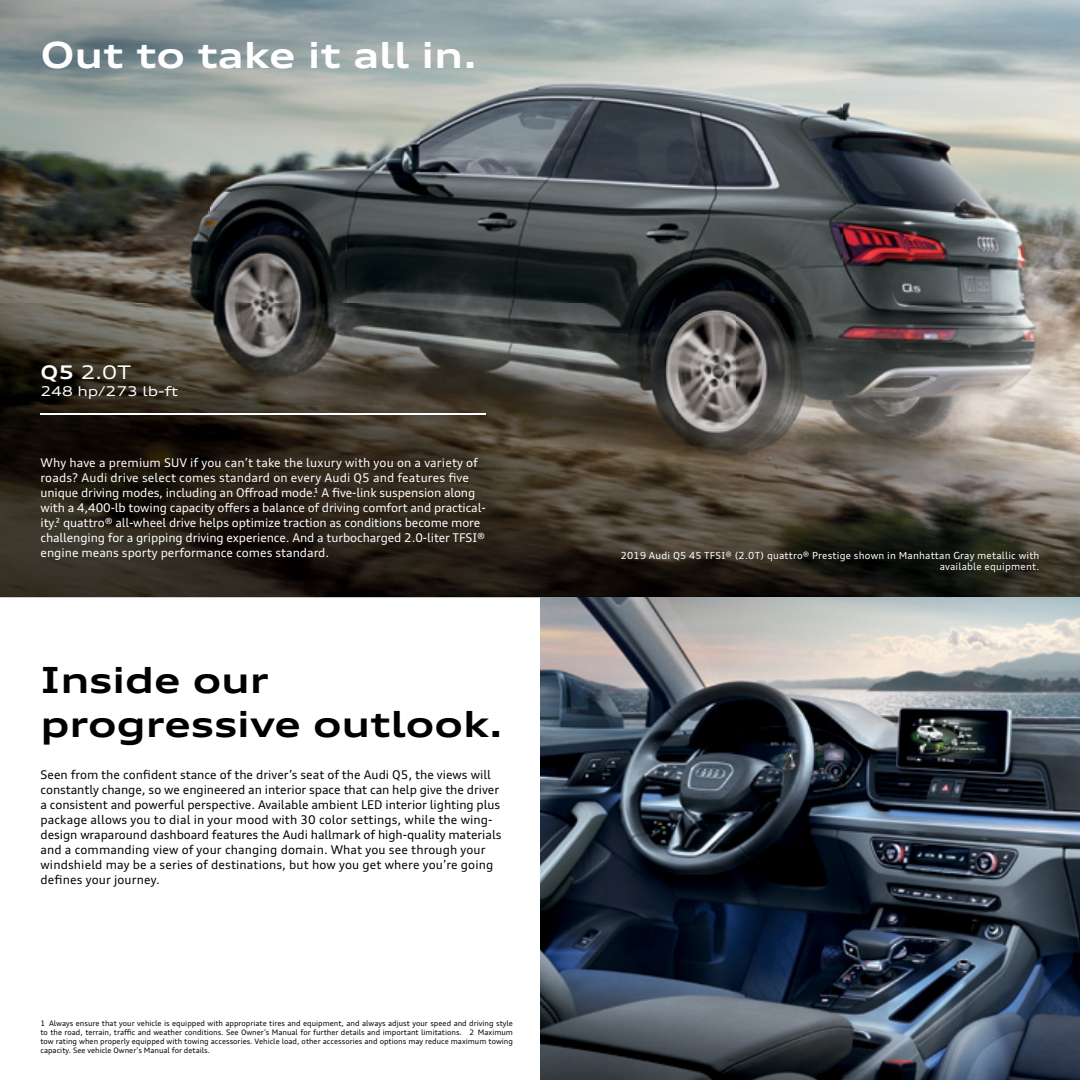
<style>
.page{position:relative;width:1080px;height:1080px;background:#fff}
.page>*{position:absolute;margin:0;border:0;box-sizing:border-box;transform-origin:0 0}
.t1{font:700 expanded 36px/43.5px "Audi Type";color:#000}
.t2{font:700 expanded 36px "Audi Type";color:#fff}
.t3{font:expanded 18.75px "Audi Type";color:#fff}
.t4{font:expanded 13.5px "Audi Type";color:#fff}
.t5{font:12px/15px "Audi Type";color:#000}
.t6{font:12px/15px "Audi Type";letter-spacing:-.01em;color:#fff}
.t7{font:9.75px/11.2px "Audi Type";letter-spacing:.02em;color:#fff;text-align:right}
.t8{font:7.5px/9px "Audi Type";color:#000;text-align:justify}
.s1{font-weight:700}
</style>
<div class="page">
<img style="left:0;top:0;width:1080px;height:597px">
<img style="left:540px;top:597px;width:540px;height:483px">
<img style="left:0;top:0;width:842px;height:405px">
<hr style="left:40px;top:413px;width:446px;height:2px;background:#fff">
<h1 class="t2" style="left:40px;top:33px;width:438px">Out to take it all in.</h1>
<h2 class="t3" style="left:40px;top:361px;width:92px"><span class="s1">Q5</span> 2.0T</h2>
<p class="t4" style="left:40px;top:383px;width:139px">248 hp/273 lb-ft</p>
<p class="t6" style="left:40px;top:455px;width:447px">Why have a premium SUV if you can’t take the luxury with you on a variety of roads? Audi drive select comes standard on every Audi Q5 and features five unique driving modes, including an Offroad mode.¹ A five-link suspension along with a 4,400-lb towing capacity offers a balance of driving comfort and practical&shy;ity.² quattro® all-wheel drive helps optimize traction as conditions become more challenging for a gripping driving experience. And a turbocharged 2.0-liter TFSI® engine means sporty performance comes standard.</p>
<h1 class="t1" style="left:40px;top:658px;width:464px">Inside our progressive outlook.</h1>
<p class="t5" style="left:40px;top:767px;width:462px">Seen from the confident stance of the driver’s seat of the Audi Q5, the views will constantly change, so we engineered an interior space that can help give the driver a consistent and powerful perspective. Available ambient LED interior lighting plus package allows you to dial in your mood with 30 color settings, while the wing&shy;design wraparound dashboard features the Audi hallmark of high-quality materials and a commanding view of your changing domain. What you see through your windshield may be a series of destinations, but how you get where you’re going defines your journey.</p>
<p class="t8" style="left:40px;top:1019px;width:474px">1 Always ensure that your vehicle is equipped with appropriate tires and equipment, and always adjust your speed and driving style to the road, terrain, traffic and weather conditions. See Owner’s Manual for further details and important limitations. 2 Maximum tow rating when properly equipped with towing accessories. Vehicle load, other accessories and options may reduce maximum towing capacity. See vehicle Owner’s Manual for details.</p>
<p class="t7" style="left:621px;top:550px;width:420px">2019 Audi Q5 45 TFSI® (2.0T) quattro® Prestige shown in Manhattan Gray metallic with available equipment.</p>
</div>
